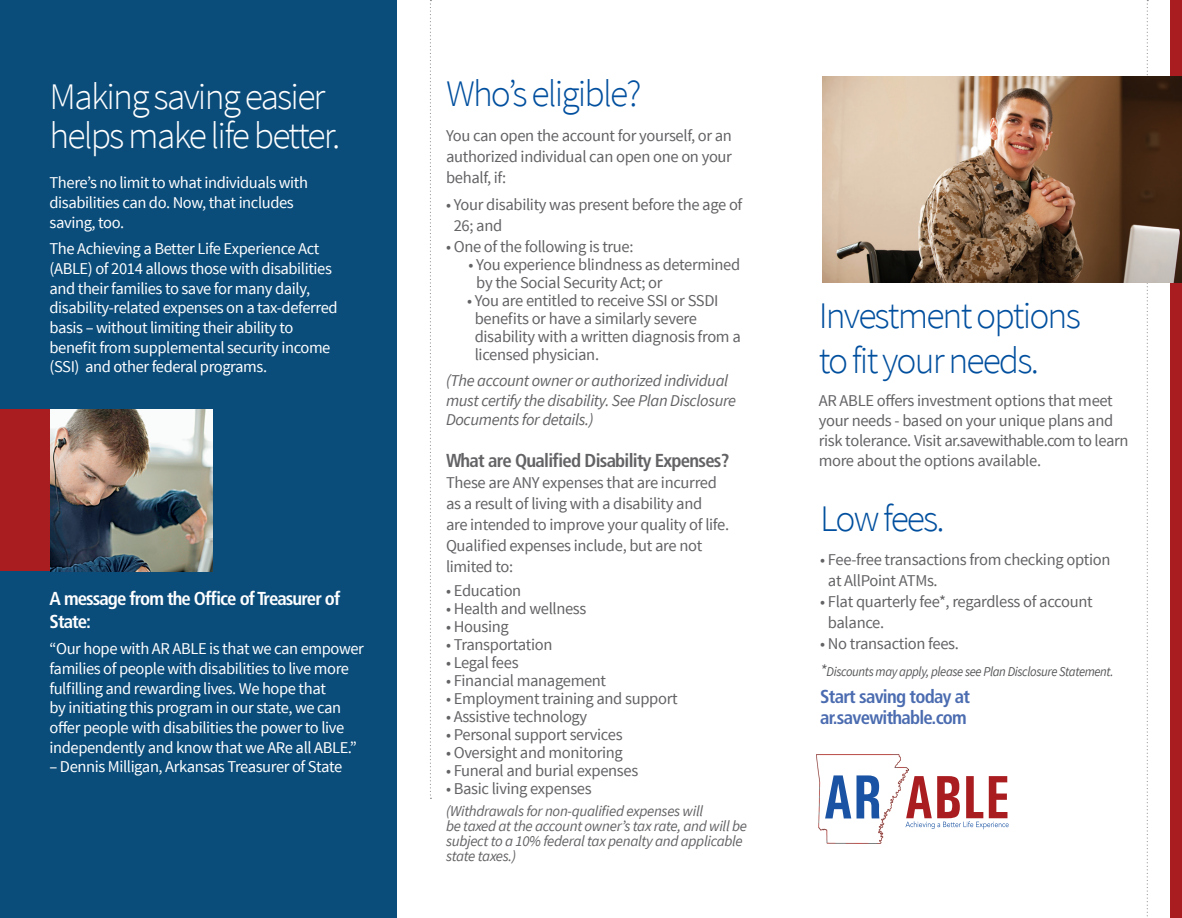
<style>
.page{position:relative;width:1182px;height:918px;background:#fff}
.page>*{position:absolute;margin:0;border:0;box-sizing:border-box;transform-origin:0 0}
.t1{font:300 37.5px/45px "Source Sans Pro";letter-spacing:-.05em;color:#014f9e}
.t2{font:300 37.5px/39px "Source Sans Pro";letter-spacing:-.05em;color:#fff}
.t3{font:700 condensed 18.75px/22.5px "Frutiger LT Std";letter-spacing:-.05em;color:#fff}
.t4{font:700 condensed 18.75px/21px "Frutiger LT Std";letter-spacing:-.04em;color:#4b6cb0}
.t5{font:700 condensed 18.75px "Frutiger LT Std";letter-spacing:-.04em;color:#636366}
.t6{font:16.5px/21px "Source Sans Pro";letter-spacing:-.02em;color:#636366}
.t7{font:16.5px/19.6px "Source Sans Pro";letter-spacing:-.025em;color:#fff}
.t8{font:italic 16.5px/19.6px "Source Sans Pro";letter-spacing:-.02em;color:#636366}
.t9{font:italic 15px/15px "Source Sans Pro";letter-spacing:-.02em;color:#636366}
.t10{font:italic 13.5px "Source Sans Pro";letter-spacing:-.03em;color:#57585a;scale:.94 1}
.s1{font-size:16.5px;color:#636366}
</style>
<div class="page">
<svg style="left:1146px;top:0;width:1px;height:916px"></svg>
<svg style="left:430px;top:0;width:1px;height:799px"></svg>
<div style="left:0;top:0;width:396px;height:918px;background:#0a4c7a"></div>
<div style="left:1170px;top:0;width:11px;height:918px;background:#a91d21"></div>
<img style="left:822px;top:77px;width:359px;height:206px">
<div style="left:0;top:409px;width:213px;height:162px;background:#a91d21"></div>
<img style="left:816px;top:754px;width:92px;height:89px">
<svg style="left:905px;top:776px;width:103px;height:53px"></svg>
<svg style="left:824px;top:775px;width:55px;height:43px"></svg>
<img style="left:51px;top:409px;width:162px;height:162px">
<h1 class="t2" style="left:50px;top:78px;width:292px">Making saving easier helps make life better.</h1>
<p class="t7" style="left:50px;top:173px;width:260px">There’s no limit to what individuals with disabilities can do. Now, that includes saving, too.</p>
<p class="t7" style="left:50px;top:239px;width:289px">The Achieving a Better Life Experience Act (ABLE) of 2014 allows those with disabilities and their families to save for many daily, disability-related expenses on a tax-deferred basis – without limiting their ability to benefit from supplemental security income (SSI) and other federal programs.</p>
<p class="t3" style="left:50px;top:588px;width:292px">A message from the Office of Treasurer of<br>State:</p>
<p class="t7" style="left:50px;top:639px;width:316px">“Our hope with AR ABLE is that we can empower families of people with disabilities to live more fulfilling and rewarding lives. We hope that<br>by initiating this program in our state, we can offer people with disabilities the power to live independently and know that we ARe all ABLE.”</p>
<p class="t7" style="left:50px;top:757px;width:294px">– Dennis Milligan, Arkansas Treasurer of State</p>
<h1 class="t1" style="left:446px;top:71px;width:197px">Who’s eligible?</h1>
<p class="t6" style="left:446px;top:125px;width:287px;text-align:justify">You can open the account for yourself, or an authorized individual can open one on your behalf, if:</p>
<p class="t6" style="left:453px;top:194px;width:290px;text-indent:-8px">• Your disability was present before the age of<br>26; and</p>
<p class="t6" style="left:446px;top:236px;width:189px">• One of the following is true:</p>
<p class="t6" style="left:476px;top:255px;width:265px;line-height:18px;text-indent:-8px">• You experience blindness as determined by the Social Security Act; or</p>
<p class="t6" style="left:474px;top:291px;width:267px;line-height:18px;text-indent:-8px">• You are entitled to receive SSI or SSDI benefits or have a similarly severe disability with a written diagnosis from a licensed physician.</p>
<p class="t8" style="left:446px;top:371px;width:291px">(The account owner or authorized individual must certify the disability. See Plan Disclosure<br>Documents for details.)</p>
<p class="t5" style="left:446px;top:450px;width:285px">What are Qualified Disability Expenses?</p>
<p class="t6" style="left:446px;top:473px;width:285px">These are ANY expenses that are incurred as a result of living with a disability and<br>are intended to improve your quality of life.<br>Qualified expenses include, but are not limited to:</p>
<p class="t6" style="left:446px;top:581px;width:77px">• Education</p>
<p class="t6" style="left:446px;top:599px;width:142px">• Health and wellness</p>
<p class="t6" style="left:446px;top:617px;width:64px">• Housing</p>
<p class="t6" style="left:446px;top:635px;width:108px">• Transportation</p>
<p class="t6" style="left:446px;top:653px;width:74px">• Legal fees</p>
<p class="t6" style="left:446px;top:671px;width:162px">• Financial management</p>
<p class="t6" style="left:446px;top:689px;width:233px">• Employment training and support</p>
<p class="t6" style="left:446px;top:707px;width:143px">• Assistive technology</p>
<p class="t6" style="left:446px;top:725px;width:178px">• Personal support services</p>
<p class="t6" style="left:446px;top:743px;width:178px">• Oversight and monitoring</p>
<p class="t6" style="left:446px;top:761px;width:194px">• Funeral and burial expenses</p>
<p class="t6" style="left:446px;top:779px;width:147px">• Basic living expenses</p>
<p class="t9" style="left:446px;top:804px;width:302px">(Withdrawals for non-qualified expenses will<br>be taxed at the account owner’s tax rate, and will be subject to a 10% federal tax penalty and applicable state taxes.)</p>
<h1 class="t1" style="left:818px;top:293px;width:263px">Investment options to fit your needs.</h1>
<p class="t6" style="left:818px;top:391px;width:311px;line-height:19.8px">AR ABLE offers investment options that meet your needs - based on your unique plans and risk tolerance. Visit ar.savewithable.com to learn more about the options available.</p>
<h1 class="t1" style="left:820px;top:496px;width:126px">Low fees.</h1>
<p class="t6" style="left:827px;top:549px;width:284px;text-indent:-8px">• Fee-free transactions from checking option at AllPoint ATMs.</p>
<p class="t6" style="left:827px;top:591px;width:266px;text-indent:-8px">• Flat quarterly fee*, regardless of account balance.</p>
<p class="t6" style="left:820px;top:633px;width:140px">• No transaction fees.</p>
<p class="t10" style="left:820px;top:663px;width:313px"><span class="s1">*</span>Discounts may apply, please see Plan Disclosure Statement.</p>
<p class="t4" style="left:820px;top:686px;width:151px">Start saving today at ar.savewithable.com</p>
</div>
